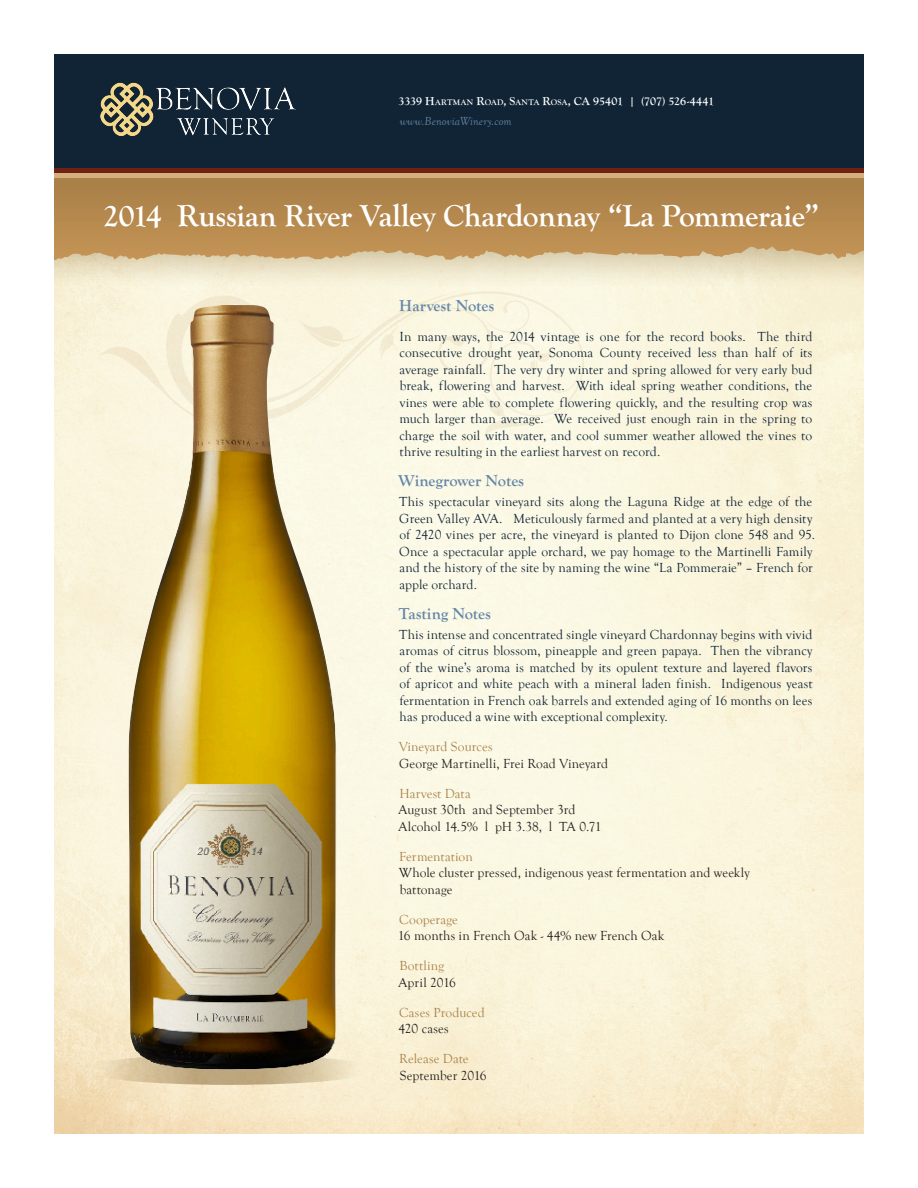
<style>
.page{position:relative;width:918px;height:1188px;background:#fff}
.page>*{position:absolute;margin:0;border:0;box-sizing:border-box;transform-origin:0 0}
.t1{font:700 31.5px "Goudy Old Style T";letter-spacing:-.015em;color:#fff}
.t2{font:700 16.5px "Goudy Old Style T";color:#6486a6}
.Body{font:13.5px/16.5px "Goudy Old Style T";letter-spacing:.01em;color:#102435;text-align:justify}
.t3{font:13.5px/16.5px "Goudy Old Style T";letter-spacing:.005em;color:#231f20}
.t4{font:13.5px "Goudy Old Style T";letter-spacing:.01em;color:#a98048}
.t5{font:700 12px/19.5px "Goudy Old Style T";letter-spacing:-.005em;color:#fff}
.s1{font-size:8.4px}
.s2{font-weight:400;font-style:italic;color:#6486a6}
</style>
<div class="page">
<img style="left:54px;top:288px;width:810px;height:846px">
<svg style="left:54px;top:260px;width:810px;height:28px;background:#efe8cd"></svg>
<div style="left:54px;top:54px;width:810px;height:119px;background:#102435"></div>
<svg style="left:54px;top:178px;width:810px;height:82px;background:#b78d54"></svg>
<hr style="left:54px;top:169px;width:810px;height:4px;background:#722115">
<div style="left:54px;top:173px;width:810px;height:5px;background:#d4b07f"></div>
<svg style="left:99px;top:291px;width:485px;height:148px;background:#f9f6e1"></svg>
<svg style="left:80px;top:1054px;width:297px;height:31px;background:#d7c49e"></svg>
<img style="left:127px;top:305px;width:213px;height:768px">
<img style="left:100px;top:82px;width:196px;height:54px">
<p class="t5" style="left:399px;top:92px;width:317px">3339 H<span class="s1">ARTMAN</span> R<span class="s1">OAD</span>, S<span class="s1">ANTA</span> R<span class="s1">OSA</span>, CA 95401 | (707) 526-4441 <span class="s2">www.BenoviaWinery.com</span></p>
<p class="t1" style="left:103px;top:198px;width:718px">2014 Russian River Valley Chardonnay “La Pommeraie”</p>
<p class="t2" style="left:399px;top:296px;width:96px">Harvest Notes</p>
<p class="Body" style="left:399px;top:329px;width:414px">In many ways, the 2014 vintage is one for the record books. The third consecutive drought year, Sonoma County received less than half of its average rainfall. The very dry winter and spring allowed for very early bud break, flowering and harvest. With ideal spring weather conditions, the vines were able to complete flowering quickly, and the resulting crop was much larger than average. We received just enough rain in the spring to charge the soil with water, and cool summer weather allowed the vines to thrive resulting in the earliest harvest on record.</p>
<p class="t2" style="left:399px;top:472px;width:127px">Winegrower Notes</p>
<p class="Body" style="left:399px;top:494px;width:417px;text-align:left">This spectacular vineyard sits along the Laguna Ridge at the edge of the Green Valley AVA. Meticulously farmed and planted at a very high density of 2420 vines per acre, the vineyard is planted to Dijon clone 548 and 95.<br>Once a spectacular apple orchard, we pay homage to the Martinelli Family and the history of the site by naming the wine “La Pommeraie” – French for apple orchard.</p>
<p class="t2" style="left:399px;top:604px;width:94px">Tasting Notes</p>
<p class="Body" style="left:399px;top:626px;width:415px">This intense and concentrated single vineyard Chardonnay begins with vivid aromas of citrus blossom, pineapple and green papaya. Then the vibrancy of the wine’s aroma is matched by its opulent texture and layered flavors of apricot and white peach with a mineral laden finish. Indigenous yeast fermentation in French oak barrels and extended aging of 16 months on lees has produced a wine with exceptional complexity.</p>
<p class="t4" style="left:399px;top:739px;width:95px">Vineyard Sources</p>
<p class="t3" style="left:399px;top:755px;width:210px">George Martinelli, Frei Road Vineyard</p>
<p class="t4" style="left:399px;top:786px;width:73px">Harvest Data</p>
<p class="t3" style="left:398px;top:802px;width:179px">August 30th and September 3rd</p>
<p class="t3" style="left:398px;top:818px;width:205px">Alcohol 14.5% l pH 3.38, l TA 0.71</p>
<p class="t4" style="left:399px;top:849px;width:75px">Fermentation</p>
<p class="t3" style="left:399px;top:865px;width:352px">Whole cluster pressed, indigenous yeast fermentation and weekly battonage</p>
<p class="t4" style="left:399px;top:912px;width:60px">Cooperage</p>
<p class="t3" style="left:398px;top:928px;width:268px">16 months in French Oak - 44% new French Oak</p>
<p class="t4" style="left:399px;top:958px;width:46px">Bottling</p>
<p class="t3" style="left:398px;top:974px;width:59px">April 2016</p>
<p class="t4" style="left:399px;top:1005px;width:87px">Cases Produced</p>
<p class="t3" style="left:398px;top:1021px;width:52px">420 cases</p>
<p class="t4" style="left:399px;top:1051px;width:71px">Release Date</p>
<p class="t3" style="left:400px;top:1067px;width:88px">September 2016</p>
</div>
